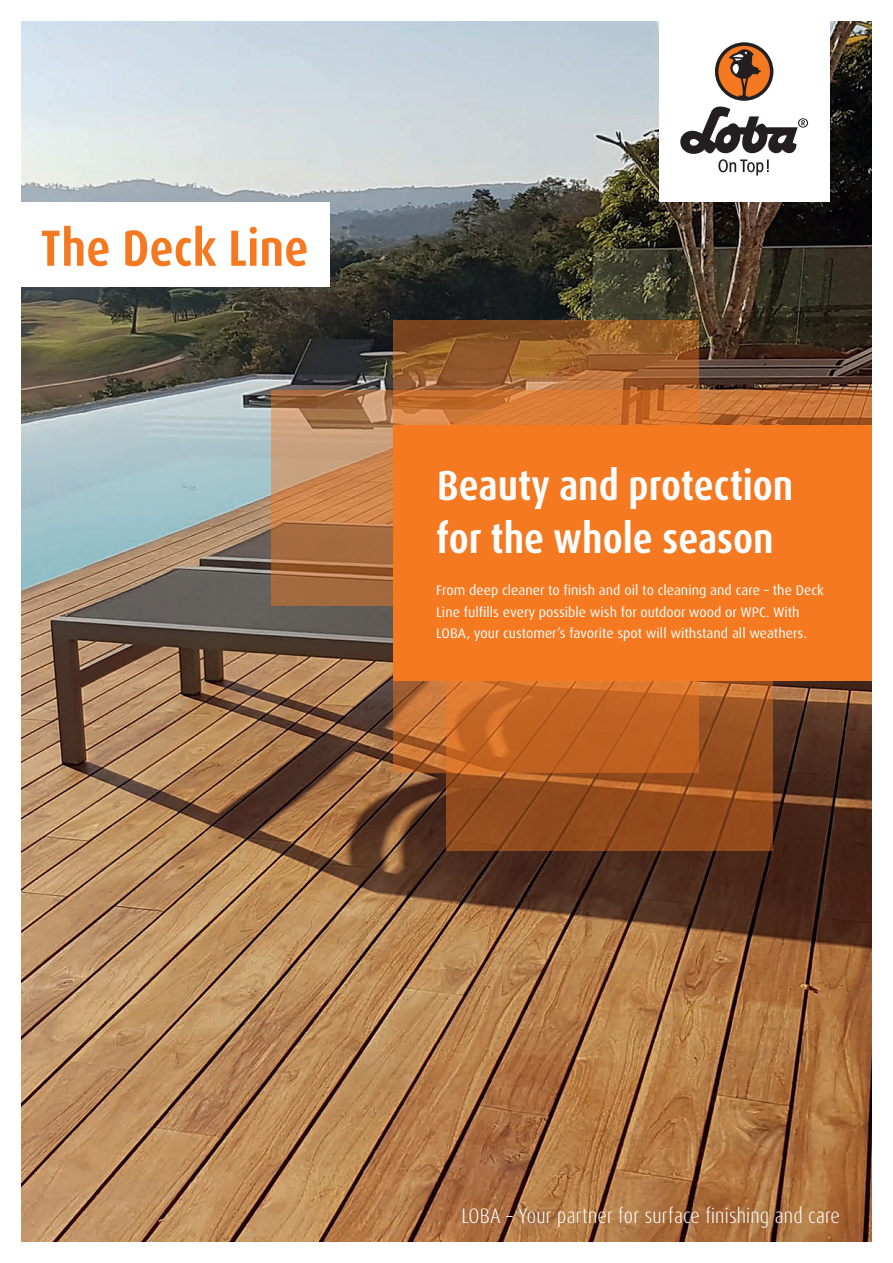
<style>
.page{position:relative;width:893px;height:1263px;background:#fff}
.page>*{position:absolute;margin:0;border:0;box-sizing:border-box;transform-origin:0 0}
.t1{font:700 condensed 51px "Dax OT";color:#f47921}
.t2{font:700 condensed 42px/53.1px "Dax Pro";color:#fff}
.t3{font:300 condensed 21px "Dax Pro";letter-spacing:.01em;color:#fff}
.t4{font:13.8px/21.3px "Dax Pro";color:#fff}
</style>
<div class="page">
<img style="left:21px;top:21px;width:851px;height:1221px">
<div style="left:0;top:202px;width:330px;height:84px;background:#fff"></div>
<svg style="left:393px;top:320px;width:305px;height:453px;background:#9e602e"></svg>
<svg style="left:271px;top:390px;width:601px;height:216px;background:#be7a46"></svg>
<svg style="left:446px;top:680px;width:327px;height:170px;background:#ab5821"></svg>
<div style="left:393px;top:425px;width:479px;height:255px;background:#f47921"></div>
<div style="left:659px;top:21px;width:170px;height:181px;background:#fff"></div>
<svg style="left:680px;top:106px;width:128px;height:70px"></svg>
<div style="left:715px;top:42px;width:58px;height:59px;background:#231f20;border-radius:50%"></div>
<svg style="left:718px;top:45px;width:52px;height:52px"></svg>
<h1 class="t1" style="left:40px;top:215px;width:270px">The Deck Line</h1>
<h2 class="t2" style="left:436px;top:459px;width:359px">Beauty and protection for the whole season</h2>
<p class="t4" style="left:436px;top:580px;width:389px">From deep cleaner to finish and oil to cleaning and care – the Deck<br>Line fulfills every possible wish for outdoor wood or WPC. With<br>LOBA, your customer‘s favorite spot will withstand all weathers.</p>
<h3 class="t3" style="left:461px;top:1202px;width:380px">LOBA – Your partner for surface finishing and care</h3>
</div>
